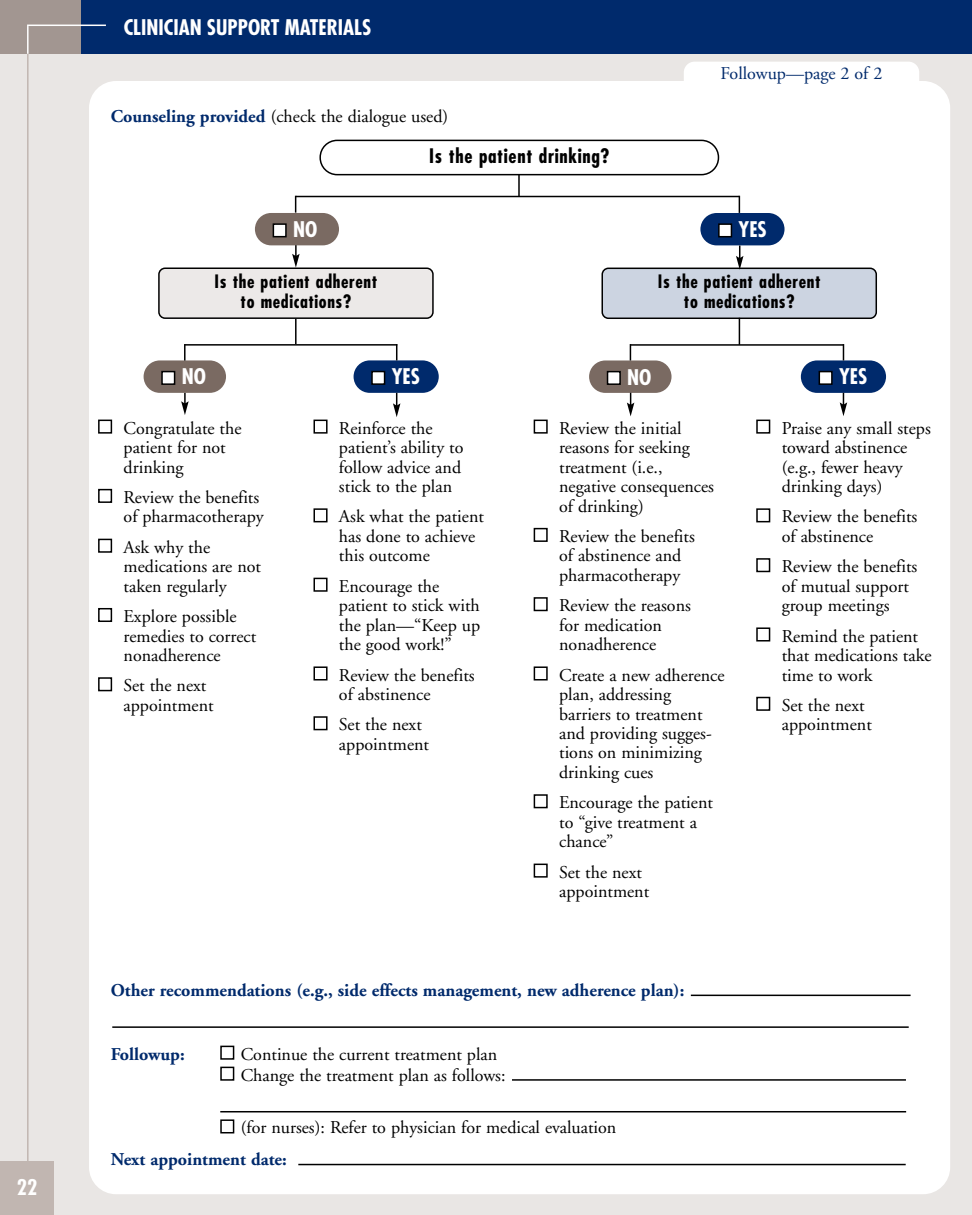
<style>
.page{position:relative;width:972px;height:1215px;background:#e9e6e4}
.page>*{position:absolute;margin:0;border:0;box-sizing:border-box;transform-origin:0 0}
.t1{font:700 condensed 21px "Futura";color:#fff}
.t2{font:700 condensed 19.5px "Futura";letter-spacing:.035em;color:#000}
.t3{font:18px/19.5px "Adobe Garamond";color:#000}
.t4{font:700 18px "Adobe Garamond";color:#002a6c}
.t5{font:700 condensed 18px/19.5px "Futura";letter-spacing:.035em;color:#000;text-align:center}
.t6{font:18px "Adobe Garamond";color:#002a6c}
.s1{font-weight:700;color:#002a6c}
</style>
<div class="page">
<div style="left:89px;top:81px;width:861px;height:1113px;background:#fff;border-radius:27px"></div>
<div style="left:2px;top:0;width:970px;height:54px;background:#002a6c"></div>
<div style="left:0;top:0;width:81px;height:54px;background:#a29691"></div>
<hr style="left:27px;top:25px;width:79px;height:1px;background:#fff">
<hr style="left:296px;top:196px;width:443px;height:1px;background:#000">
<div style="left:255px;top:213px;width:84px;height:32px;background:#7a6a62;border-radius:16px"></div>
<div style="left:273px;top:224px;width:13px;height:13px;background:#fff"></div>
<div style="left:273px;top:223px;width:14px;height:14px;border:2px solid #000"></div>
<div style="left:144px;top:360px;width:82px;height:33px;background:#7a6a62;border-radius:16px"></div>
<div style="left:162px;top:372px;width:13px;height:12px;background:#fff"></div>
<div style="left:161px;top:371px;width:14px;height:14px;border:2px solid #000"></div>
<div style="left:98px;top:420px;width:14px;height:14px;border:2px solid #000"></div>
<div style="left:98px;top:489px;width:14px;height:14px;border:2px solid #000"></div>
<div style="left:98px;top:539px;width:14px;height:14px;border:2px solid #000"></div>
<div style="left:98px;top:608px;width:14px;height:14px;border:2px solid #000"></div>
<div style="left:98px;top:677px;width:14px;height:14px;border:2px solid #000"></div>
<hr style="left:298px;top:1164px;width:608px;height:1px;background:#000">
<div style="left:354px;top:360px;width:85px;height:33px;background:#002a6c;border-radius:16px"></div>
<div style="left:372px;top:372px;width:13px;height:12px;background:#fff"></div>
<div style="left:371px;top:371px;width:14px;height:14px;border:2px solid #000"></div>
<div style="left:314px;top:420px;width:14px;height:14px;border:2px solid #000"></div>
<div style="left:314px;top:508px;width:14px;height:14px;border:2px solid #000"></div>
<div style="left:314px;top:578px;width:14px;height:14px;border:2px solid #000"></div>
<div style="left:314px;top:666px;width:14px;height:15px;border:2px solid #000"></div>
<div style="left:314px;top:716px;width:14px;height:14px;border:2px solid #000"></div>
<div style="left:700px;top:213px;width:85px;height:32px;background:#002a6c;border-radius:16px"></div>
<div style="left:719px;top:224px;width:12px;height:13px;background:#fff"></div>
<div style="left:718px;top:223px;width:14px;height:14px;border:2px solid #000"></div>
<div style="left:589px;top:360px;width:83px;height:33px;background:#7a6a62;border-radius:16px"></div>
<div style="left:608px;top:372px;width:12px;height:12px;background:#fff"></div>
<div style="left:607px;top:371px;width:14px;height:14px;border:2px solid #000"></div>
<hr style="left:220px;top:1111px;width:686px;height:1px;background:#000">
<hr style="left:512px;top:1079px;width:394px;height:2px;background:#000">
<hr style="left:112px;top:1026px;width:797px;height:2px;background:#000">
<hr style="left:691px;top:995px;width:220px;height:1px;background:#000">
<hr style="left:185px;top:344px;width:212px;height:2px;background:#000">
<hr style="left:295px;top:319px;width:2px;height:25px;background:#000">
<hr style="left:518px;top:175px;width:2px;height:21px;background:#000">
<div style="left:534px;top:420px;width:14px;height:14px;border:2px solid #000"></div>
<div style="left:534px;top:528px;width:14px;height:14px;border:2px solid #000"></div>
<div style="left:534px;top:597px;width:14px;height:14px;border:2px solid #000"></div>
<div style="left:534px;top:666px;width:14px;height:15px;border:2px solid #000"></div>
<div style="left:534px;top:794px;width:14px;height:14px;border:2px solid #000"></div>
<div style="left:534px;top:864px;width:14px;height:14px;border:2px solid #000"></div>
<div style="left:801px;top:360px;width:85px;height:33px;background:#002a6c;border-radius:16px"></div>
<div style="left:819px;top:372px;width:13px;height:12px;background:#fff"></div>
<div style="left:819px;top:371px;width:14px;height:14px;border:2px solid #000"></div>
<div style="left:756px;top:420px;width:14px;height:14px;border:2px solid #000"></div>
<div style="left:756px;top:508px;width:14px;height:14px;border:2px solid #000"></div>
<div style="left:756px;top:558px;width:14px;height:14px;border:2px solid #000"></div>
<div style="left:756px;top:627px;width:14px;height:15px;border:2px solid #000"></div>
<div style="left:756px;top:697px;width:14px;height:14px;border:2px solid #000"></div>
<div style="left:684px;top:62px;width:235px;height:32px;background:#fff;border-radius:11px"></div>
<svg style="left:295px;top:196px;width:1px;height:17px"></svg>
<svg style="left:739px;top:196px;width:1px;height:17px"></svg>
<svg style="left:184px;top:344px;width:2px;height:17px"></svg>
<svg style="left:396px;top:346px;width:1px;height:14px"></svg>
<svg style="left:319px;top:140px;width:400px;height:35px"></svg>
<svg style="left:158px;top:245px;width:276px;height:74px"></svg>
<svg style="left:602px;top:246px;width:275px;height:114px"></svg>
<svg style="left:393px;top:393px;width:7px;height:24px"></svg>
<svg style="left:181px;top:393px;width:8px;height:22px"></svg>
<svg style="left:840px;top:393px;width:7px;height:23px"></svg>
<svg style="left:627px;top:393px;width:7px;height:23px"></svg>
<div style="left:0;top:1161px;width:54px;height:54px;background:#c1b6b1"></div>
<div style="left:220px;top:1067px;width:14px;height:14px;border:2px solid #000"></div>
<div style="left:220px;top:1046px;width:14px;height:14px;border:2px solid #000"></div>
<div style="left:220px;top:1119px;width:14px;height:14px;border:2px solid #000"></div>
<hr style="left:27px;top:54px;width:2px;height:1107px;background:#c1b6b1">
<hr style="left:27px;top:26px;width:2px;height:28px;background:#fff">
<p class="t1" style="left:17px;top:1178px;width:22px">22</p>
<h1 class="t1" style="left:124px;top:18px;width:249px">CLINICIAN SUPPORT MATERIALS</h1>
<p class="t3" style="left:111px;top:109px;width:339px"><span class="s1">Counseling provided</span> (check the dialogue used)</p>
<p class="t2" style="left:429px;top:147px;width:182px">Is the patient drinking?</p>
<p class="t1" style="left:293px;top:220px;width:26px">NO</p>
<p class="t5" style="left:215px;top:273px;width:164px">Is the patient adherent to medications?</p>
<p class="t6" style="left:721px;top:66px;width:163px">Followup—page 2 of 2</p>
<p class="t1" style="left:739px;top:220px;width:30px">YES</p>
<p class="t5" style="left:658px;top:273px;width:164px">Is the patient adherent to medications?</p>
<p class="t1" style="left:182px;top:368px;width:26px">NO</p>
<p class="t3" style="left:124px;top:420px;width:119px">Congratulate the patient for not drinking</p>
<p class="t3" style="left:124px;top:489px;width:142px">Review the benefits of pharmacotherapy</p>
<p class="t3" style="left:124px;top:539px;width:139px">Ask why the medications are not taken regularly</p>
<p class="t3" style="left:124px;top:608px;width:134px">Explore possible remedies to correct nonadherence</p>
<p class="t3" style="left:124px;top:678px;width:92px">Set the next appointment</p>
<p class="t1" style="left:392px;top:367px;width:30px">YES</p>
<p class="t3" style="left:339px;top:420px;width:126px">Reinforce the patient’s ability to follow advice and stick to the plan</p>
<p class="t3" style="left:339px;top:509px;width:147px">Ask what the patient has done to achieve this outcome</p>
<p class="t3" style="left:339px;top:578px;width:143px">Encourage the patient to stick with the plan—“Keep up the good work!”</p>
<p class="t3" style="left:339px;top:667px;width:137px">Review the benefits of abstinence</p>
<p class="t3" style="left:339px;top:717px;width:92px">Set the next appointment</p>
<p class="t1" style="left:627px;top:368px;width:26px">NO</p>
<p class="t3" style="left:559px;top:420px;width:156px">Review the initial reasons for seeking treatment (i.e., negative consequences of drinking)</p>
<p class="t3" style="left:559px;top:528px;width:137px">Review the benefits of abstinence and pharmacotherapy</p>
<p class="t3" style="left:559px;top:597px;width:133px">Review the reasons for medication nonadherence</p>
<p class="t3" style="left:559px;top:667px;width:167px">Create a new adherence plan, addressing barriers to treatment and providing sugges&shy;tions on minimizing drinking cues</p>
<p class="t3" style="left:559px;top:795px;width:155px">Encourage the patient to “give treatment a chance”</p>
<p class="t3" style="left:559px;top:864px;width:92px">Set the next appointment</p>
<p class="t4" style="left:111px;top:983px;width:575px">Other recommendations (e.g., side effects management, new adherence plan):</p>
<p class="t4" style="left:111px;top:1047px;width:75px">Followup:</p>
<p class="t3" style="left:241px;top:1045px;width:266px;line-height:21px">Continue the current treatment plan<br>Change the treatment plan as follows:</p>
<p class="t3" style="left:111px;top:1114px;width:507px;line-height:31.8px;text-indent:130px">(for nurses): Refer to physician for medical evaluation<br><span class="s1">Next appointment date:</span></p>
<p class="t1" style="left:839px;top:368px;width:30px">YES</p>
<p class="t3" style="left:782px;top:420px;width:151px">Praise any small steps toward abstinence (e.g., fewer heavy drinking days)</p>
<p class="t3" style="left:782px;top:509px;width:137px">Review the benefits of abstinence</p>
<p class="t3" style="left:782px;top:558px;width:137px">Review the benefits of mutual support group meetings</p>
<p class="t3" style="left:782px;top:628px;width:151px">Remind the patient that medications take time to work</p>
<p class="t3" style="left:782px;top:697px;width:92px">Set the next appointment</p>
</div>
